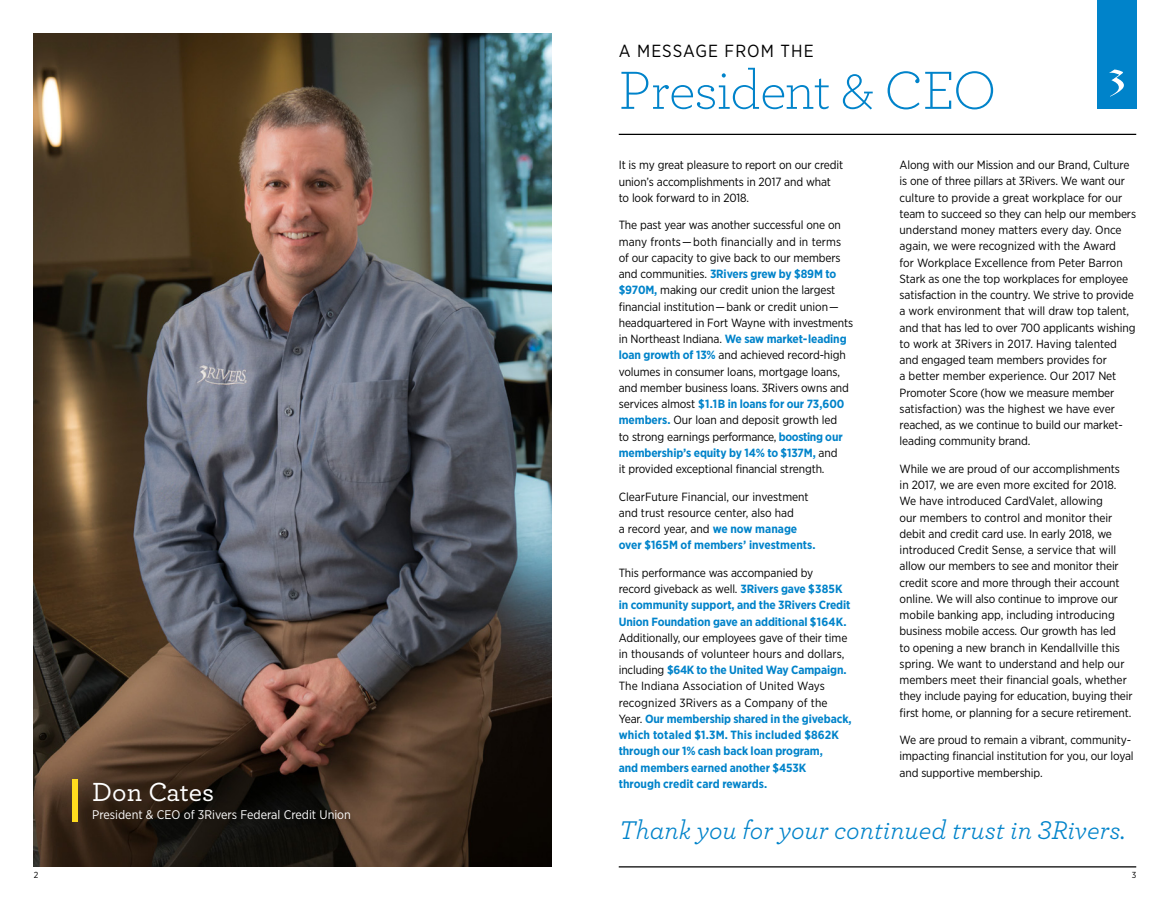
<style>
.page{position:relative;width:1170px;height:900px;background:#fff}
.page>*{position:absolute;margin:0;border:0;box-sizing:border-box;transform-origin:0 0}
.t1{font:300 56.25px "Archer";letter-spacing:-.02em;color:#0083ca}
.t2{font:500 27.5px "Archer";color:#fff}
.t3{font:italic 26.88px "Archer";color:#0083ca}
.t4{font:17.5px "Gotham Narrow";letter-spacing:.06em;color:#000}
.t5{font:12.5px "Gotham Narrow";color:#fff}
.t6{font:11.88px/16.2px "Gotham Narrow";letter-spacing:-.01em;color:#000}
.t7{font:700 11.88px/16.2px "Gotham Narrow";letter-spacing:-.01em;color:#0083ca}
.t8{font:8.75px "Gotham Narrow";color:#000}
.s1{font-weight:700;color:#0083ca}
.s2{font-weight:400;color:#000}
</style>
<div class="page">
<img style="left:34px;top:34px;width:517px;height:832px">
<div style="left:1097px;top:0;width:39px;height:108px;background:#0083ca"></div>
<svg style="left:1109px;top:70px;width:15px;height:27px"></svg>
<hr style="left:619px;top:134px;width:517px;height:1px;background:#000">
<div style="left:72px;top:780px;width:6px;height:42px;background:#ffdc1e"></div>
<hr style="left:619px;top:866px;width:517px;height:2px;background:#000">
<h2 class="t2" style="left:92px;top:772px;width:124px">Don Cates</h2>
<p class="t5" style="left:92px;top:807px;width:260px">President &amp; CEO of 3Rivers Federal Credit Union</p>
<h3 class="t4" style="left:619px;top:40px;width:196px">A MESSAGE FROM THE</h3>
<h1 class="t1" style="left:619px;top:53px;width:379px">President &amp; CEO</h1>
<p class="t6" style="left:619px;top:157px;width:226px">It is my great pleasure to report on our credit union’s accomplishments in 2017 and what to look forward to in 2018.</p>
<p class="t6" style="left:619px;top:217px;width:236px">The past year was another successful one on many fronts—both financially and in terms of our capacity to give back to our members and communities. <span class="s1">3Rivers grew by $89M to $970M,</span> making our credit union the largest financial institution—bank or credit union— headquartered in Fort Wayne with investments in Northeast Indiana. <span class="s1">We saw market-leading loan growth of 13%</span> and achieved record-high volumes in consumer loans, mortgage loans, and member business loans. 3Rivers owns and services almost <span class="s1">$1.1B in loans for our 73,600 members.</span> Our loan and deposit growth led<br>to strong earnings performance, <span class="s1">boosting our membership’s equity by 14% to $137M,</span> and<br>it provided exceptional financial strength.</p>
<p class="t6" style="left:619px;top:488px;width:198px">ClearFuture Financial, our investment and trust resource center, also had<br>a record year, and <span class="s1">we now manage over $165M of members’ investments.</span></p>
<p class="t7" style="left:619px;top:564px;width:233px"><span class="s2">This performance was accompanied by<br>record giveback as well.</span> 3Rivers gave $385K in community support, and the 3Rivers Credit Union Foundation gave an additional $164K.</p>
<p class="t7" style="left:619px;top:629px;width:234px"><span class="s2">Additionally, our employees gave of their time in thousands of volunteer hours and dollars, including</span> $64K to the United Way Campaign.<br><span class="s2">The Indiana Association of United Ways recognized 3Rivers as a Company of the Year.</span> Our membership shared in the giveback, which totaled $1.3M. This included $862K through our 1% cash back loan program,<br>and members earned another $453K<br>through credit card rewards.</p>
<p class="t6" style="left:900px;top:157px;width:238px">Along with our Mission and our Brand, Culture is one of three pillars at 3Rivers. We want our culture to provide a great workplace for our team to succeed so they can help our members understand money matters every day. Once again, we were recognized with the Award<br>for Workplace Excellence from Peter Barron Stark as one the top workplaces for employee satisfaction in the country. We strive to provide a work environment that will draw top talent, and that has led to over 700 applicants wishing to work at 3Rivers in 2017. Having talented and engaged team members provides for<br>a better member experience. Our 2017 Net Promoter Score (how we measure member satisfaction) was the highest we have ever reached, as we continue to build our market&shy;leading community brand.</p>
<p class="t6" style="left:900px;top:460px;width:235px">While we are proud of our accomplishments<br>in 2017, we are even more excited for 2018.<br>We have introduced CardValet, allowing<br>our members to control and monitor their debit and credit card use. In early 2018, we introduced Credit Sense, a service that will allow our members to see and monitor their credit score and more through their account online. We will also continue to improve our mobile banking app, including introducing business mobile access. Our growth has led<br>to opening a new branch in Kendallville this spring. We want to understand and help our members meet their financial goals, whether they include paying for education, buying their first home, or planning for a secure retirement.</p>
<p class="t6" style="left:900px;top:732px;width:236px">We are proud to remain a vibrant, community&shy;impacting financial institution for you, our loyal and supportive membership.</p>
<h3 class="t3" style="left:619px;top:811px;width:508px">Thank you for your continued trust in 3Rivers.</h3>
<p class="t8" style="left:34px;top:870px;width:6px">2</p>
<p class="t8" style="left:1132px;top:870px;width:6px">3</p>
</div>
